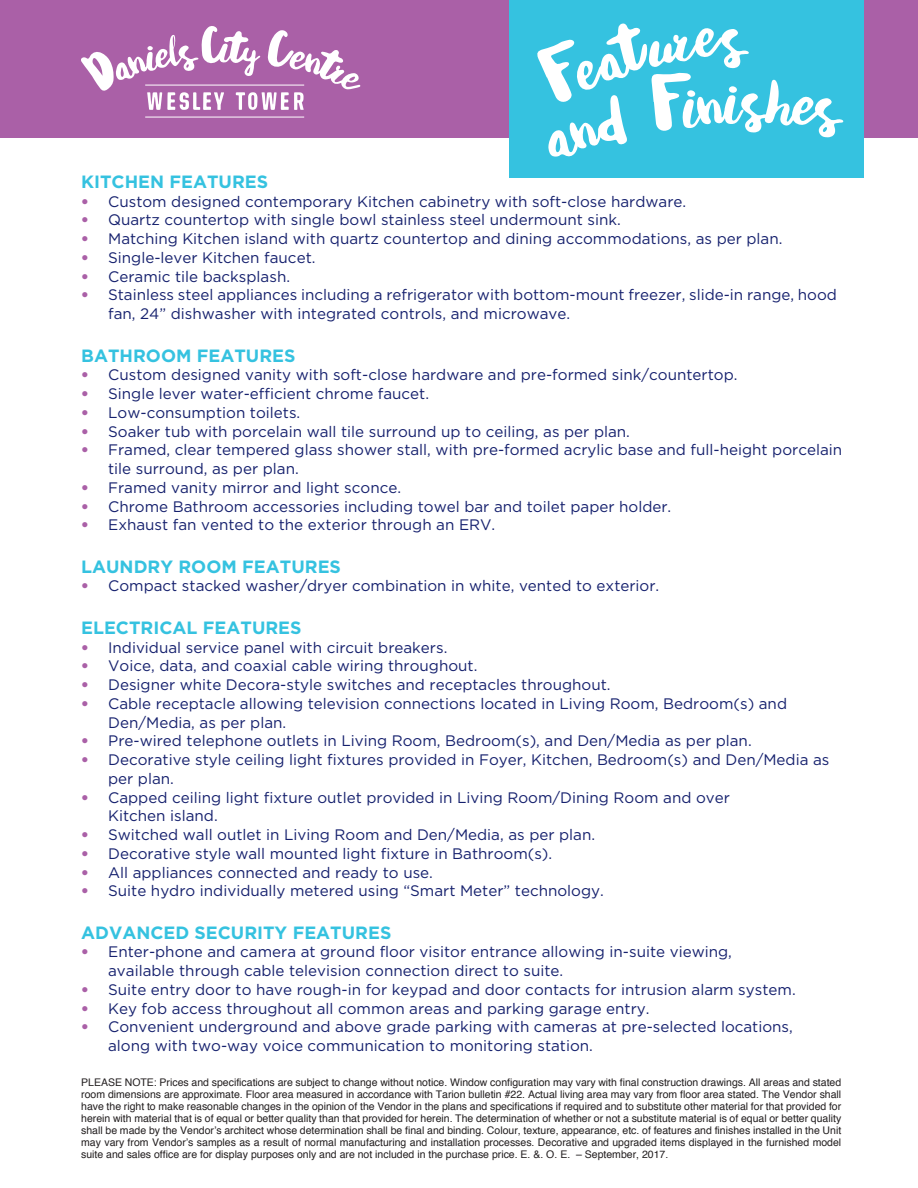
<style>
.page{position:relative;width:918px;height:1188px;background:#fff}
.page>*{position:absolute;margin:0;border:0;box-sizing:border-box;transform-origin:0 0}
.t1{font:76.2px "Andrea";color:#fff}
.t2{font:700 17.7px "Gotham";color:#35c2e0}
.t3{font:15.15px/18.8px "Gotham";color:#16216e}
.t4{font:10.5px/12px "Helvetica";color:#231f20;text-align:justify}
.s1{font-weight:900;color:#aa60a7}
</style>
<div class="page">
<div style="left:0;top:0;width:918px;height:138px;background:#aa60a7"></div>
<div style="left:510px;top:0;width:354px;height:178px;background:#35c2e0"></div>
<svg style="left:81px;top:26px;width:279px;height:84px"></svg>
<hr style="left:145px;top:85px;width:159px;height:1px;background:#fff">
<hr style="left:145px;top:117px;width:159px;height:1px;background:#fff">
<p class="t1" style="left:530px;top:52px;width:104px;rotate:-24deg">Feat</p>
<p class="t1" style="left:646px;top:73px;width:90px;rotate:-6deg">Fini</p>
<p class="t1" style="left:744px;top:62px;width:98px;rotate:4deg">shes</p>
<p class="t2" style="left:81px;top:171px;width:189px">KITCHEN FEATURES</p>
<p class="t3" style="left:81px;top:192px;width:607px"><span class="s1">•</span> Custom designed contemporary Kitchen cabinetry with soft-close hardware.</p>
<p class="t3" style="left:81px;top:210px;width:541px"><span class="s1">•</span> Quartz countertop with single bowl stainless steel undermount sink.</p>
<p class="t3" style="left:81px;top:229px;width:703px"><span class="s1">•</span> Matching Kitchen island with quartz countertop and dining accommodations, as per plan.</p>
<p class="t3" style="left:81px;top:248px;width:236px"><span class="s1">•</span> Single-lever Kitchen faucet.</p>
<p class="t3" style="left:81px;top:267px;width:210px"><span class="s1">•</span> Ceramic tile backsplash.</p>
<p class="t3" style="left:108px;top:285px;width:730px;text-indent:-27px"><span class="s1">•</span> Stainless steel appliances including a refrigerator with bottom-mount freezer, slide-in range, hood fan, 24” dishwasher with integrated controls, and microwave.</p>
<p class="t2" style="left:81px;top:345px;width:216px">BATHROOM FEATURES</p>
<p class="t3" style="left:81px;top:365px;width:658px"><span class="s1">•</span> Custom designed vanity with soft-close hardware and pre-formed sink/countertop.</p>
<p class="t3" style="left:81px;top:384px;width:350px"><span class="s1">•</span> Single lever water-efficient chrome faucet.</p>
<p class="t3" style="left:81px;top:403px;width:221px"><span class="s1">•</span> Low-consumption toilets.</p>
<p class="t3" style="left:81px;top:422px;width:550px"><span class="s1">•</span> Soaker tub with porcelain wall tile surround up to ceiling, as per plan.</p>
<p class="t3" style="left:108px;top:440px;width:736px;text-indent:-27px"><span class="s1">•</span> Framed, clear tempered glass shower stall, with pre-formed acrylic base and full-height porcelain tile surround, as per plan.</p>
<p class="t3" style="left:81px;top:478px;width:321px"><span class="s1">•</span> Framed vanity mirror and light sconce.</p>
<p class="t3" style="left:81px;top:497px;width:592px"><span class="s1">•</span> Chrome Bathroom accessories including towel bar and toilet paper holder.</p>
<p class="t3" style="left:81px;top:515px;width:416px"><span class="s1">•</span> Exhaust fan vented to the exterior through an ERV.</p>
<p class="t2" style="left:81px;top:556px;width:261px">LAUNDRY ROOM FEATURES</p>
<p class="t3" style="left:81px;top:576px;width:580px"><span class="s1">•</span> Compact stacked washer/dryer combination in white, vented to exterior.</p>
<p class="t2" style="left:81px;top:617px;width:222px">ELECTRICAL FEATURES</p>
<p class="t3" style="left:81px;top:637px;width:368px"><span class="s1">•</span> Individual service panel with circuit breakers.</p>
<p class="t3" style="left:81px;top:656px;width:398px"><span class="s1">•</span> Voice, data, and coaxial cable wiring throughout.</p>
<p class="t3" style="left:81px;top:675px;width:531px"><span class="s1">•</span> Designer white Decora-style switches and receptacles throughout.</p>
<p class="t3" style="left:81px;top:694px;width:707px"><span class="s1">•</span> Cable receptacle allowing television connections located in Living Room, Bedroom(s) and</p>
<p class="t3" style="left:108px;top:712px;width:180px">Den/Media, as per plan.</p>
<p class="t3" style="left:81px;top:731px;width:672px"><span class="s1">•</span> Pre-wired telephone outlets in Living Room, Bedroom(s), and Den/Media as per plan.</p>
<p class="t3" style="left:81px;top:750px;width:750px"><span class="s1">•</span> Decorative style ceiling light fixtures provided in Foyer, Kitchen, Bedroom(s) and Den/Media as</p>
<p class="t3" style="left:108px;top:769px;width:67px">per plan.</p>
<p class="t3" style="left:81px;top:787px;width:650px"><span class="s1">•</span> Capped ceiling light fixture outlet provided in Living Room/Dining Room and over</p>
<p class="t3" style="left:108px;top:806px;width:111px">Kitchen island.</p>
<p class="t3" style="left:81px;top:825px;width:515px"><span class="s1">•</span> Switched wall outlet in Living Room and Den/Media, as per plan.</p>
<p class="t3" style="left:81px;top:844px;width:473px"><span class="s1">•</span> Decorative style wall mounted light fixture in Bathroom(s).</p>
<p class="t3" style="left:81px;top:862px;width:353px"><span class="s1">•</span> All appliances connected and ready to use.</p>
<p class="t3" style="left:81px;top:881px;width:524px"><span class="s1">•</span> Suite hydro individually metered using “Smart Meter” technology.</p>
<p class="t2" style="left:81px;top:922px;width:312px">ADVANCED SECURITY FEATURES</p>
<p class="t3" style="left:81px;top:942px;width:652px"><span class="s1">•</span> Enter-phone and camera at ground floor visitor entrance allowing in-suite viewing,</p>
<p class="t3" style="left:108px;top:961px;width:457px">available through cable television connection direct to suite.</p>
<p class="t3" style="left:81px;top:980px;width:716px"><span class="s1">•</span> Suite entry door to have rough-in for keypad and door contacts for intrusion alarm system.</p>
<p class="t3" style="left:81px;top:999px;width:570px"><span class="s1">•</span> Key fob access throughout all common areas and parking garage entry.</p>
<p class="t3" style="left:108px;top:1017px;width:686px;text-indent:-27px"><span class="s1">•</span> Convenient underground and above grade parking with cameras at pre-selected locations, along with two-way voice communication to monitoring station.</p>
<p class="t4" style="left:81px;top:1077px;width:762px">PLEASE NOTE: Prices and specifications are subject to change without notice. Window configuration may vary with final construction drawings. All areas and stated room dimensions are approximate. Floor area measured in accordance with Tarion bulletin #22. Actual living area may vary from floor area stated. The Vendor shall have the right to make reasonable changes in the opinion of the Vendor in the plans and specifications if required and to substitute other material for that provided for herein with material that is of equal or better quality than that provided for herein. The determination of whether or not a substitute material is of equal or better quality shall be made by the Vendor’s architect whose determination shall be final and binding. Colour, texture, appearance, etc. of features and finishes installed in the Unit may vary from Vendor’s samples as a result of normal manufacturing and installation processes. Decorative and upgraded items displayed in the furnished model suite and sales office are for display purposes only and are not included in the purchase price. E. &amp;. O. E. – September, 2017.</p>
</div>
